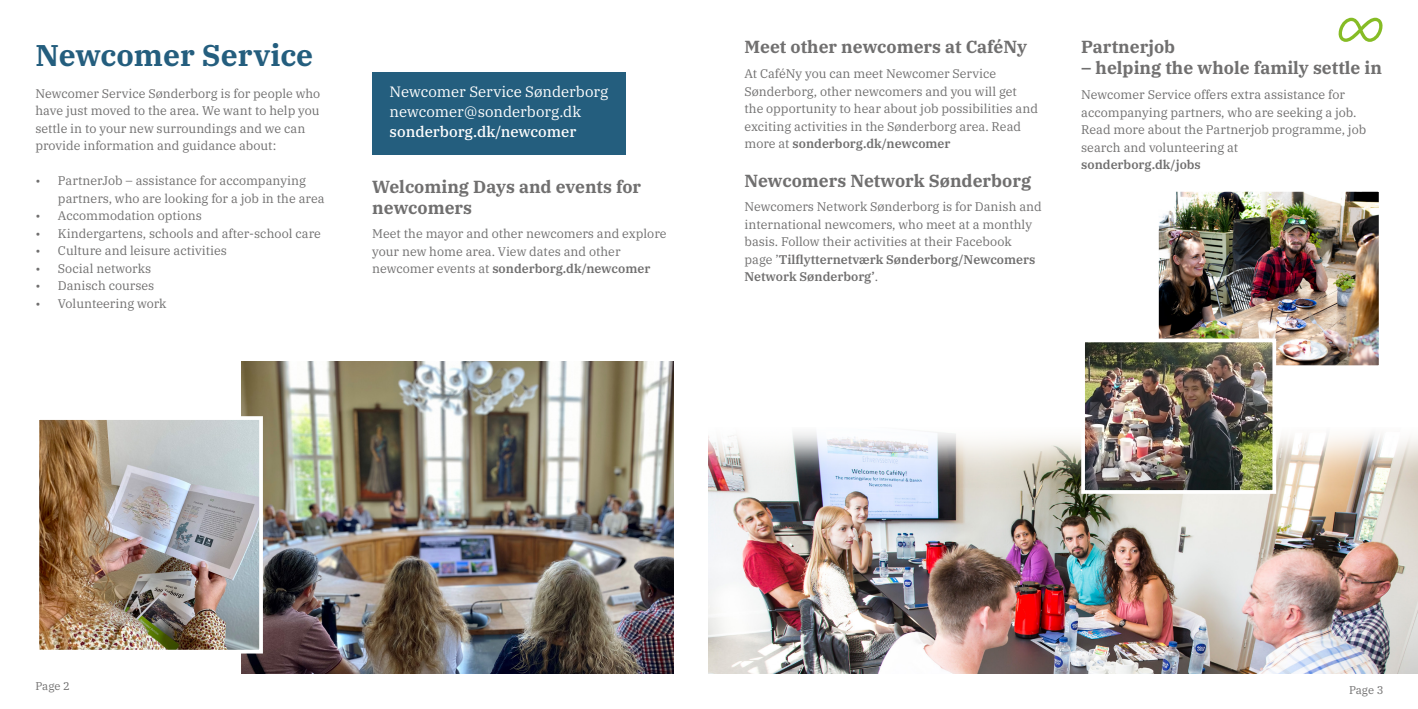
<style>
.page{position:relative;width:1418px;height:709px;background:#fff}
.page>*{position:absolute;margin:0;border:0;box-sizing:border-box;transform-origin:0 0}
.t1{font:700 30px "IBM Plex Serif";color:#245e7e}
.t2{font:700 17.5px/21px "IBM Plex Serif";color:#706f6f}
.t3{font:15px/20px "IBM Plex Serif";color:#fff}
.t4{font:500 15px "IBM Plex Serif";color:#fff}
.t5{font:12.5px/17.5px "IBM Plex Serif";color:#706f6f}
.t6{font:600 12.5px "IBM Plex Serif";color:#706f6f}
.t7{font:11.25px "IBM Plex Serif";letter-spacing:-.005em;color:#706f6f}
.s1{font-weight:600}
.s2{font-weight:500}
</style>
<div class="page">
<svg style="left:1338px;top:18px;width:44px;height:24px"></svg>
<div style="left:372px;top:72px;width:253px;height:82px;background:#245e7e"></div>
<img style="left:709px;top:432px;width:708px;height:241px">
<img style="left:1160px;top:193px;width:217px;height:171px">
<div style="left:1155px;top:188px;width:227px;height:181px;border:4px solid #fff"></div>
<img style="left:1086px;top:343px;width:185px;height:146px">
<div style="left:1081px;top:338px;width:195px;height:156px;border:4px solid #fff"></div>
<img style="left:241px;top:361px;width:432px;height:312px">
<img style="left:40px;top:421px;width:218px;height:227px">
<div style="left:35px;top:416px;width:228px;height:237px;border:4px solid #fff"></div>
<h1 class="t1" style="left:35px;top:32px;width:279px">Newcomer Service</h1>
<p class="t5" style="left:35px;top:84px;width:286px">Newcomer Service Sønderborg is for people who have just moved to the area. We want to help you settle in to your new surroundings and we can provide information and guidance about:</p>
<p class="t5" style="left:58px;top:171px;width:268px;text-indent:-22px">• PartnerJob – assistance for accompanying partners, who are looking for a job in the area</p>
<p class="t5" style="left:35px;top:206px;width:168px">• Accommodation options</p>
<p class="t5" style="left:35px;top:224px;width:287px">• Kindergartens, schools and after-school care</p>
<p class="t5" style="left:35px;top:241px;width:193px">• Culture and leisure activities</p>
<p class="t5" style="left:35px;top:259px;width:117px">• Social networks</p>
<p class="t5" style="left:35px;top:276px;width:120px">• Danisch courses</p>
<p class="t5" style="left:35px;top:294px;width:133px">• Volunteering work</p>
<p class="t3" style="left:389px;top:80px;width:220px">Newcomer Service Sønderborg newcomer@sonderborg.dk</p>
<p class="t4" style="left:389px;top:120px;width:188px">sonderborg.dk/newcomer</p>
<h2 class="t2" style="left:372px;top:175px;width:270px">Welcoming Days and events for newcomers</h2>
<p class="t5" style="left:372px;top:224px;width:296px">Meet the mayor and other newcomers and explore your new home area. View dates and other newcomer events at <span class="s1">sonderborg.dk/newcomer</span></p>
<h2 class="t2" style="left:744px;top:35px;width:284px">Meet other newcomers at CaféNy</h2>
<p class="t5" style="left:744px;top:64px;width:295px">At CaféNy you can meet Newcomer Service Sønderborg, other newcomers and you will get the opportunity to hear about job possibilities and exciting activities in the Sønderborg area. Read more at <span class="s1">sonderborg.dk/newcomer</span></p>
<h2 class="t2" style="left:744px;top:169px;width:288px">Newcomers Network Sønderborg</h2>
<p class="t5" style="left:744px;top:197px;width:299px">Newcomers Network Sønderborg is for Danish and international newcomers, who meet at a monthly basis. Follow their activities at their Facebook page ’<span class="s1">Tilflytternetværk Sønderborg/Newcomers Network Sønderborg</span><span class="s2">’</span>.</p>
<h2 class="t2" style="left:1081px;top:35px;width:95px">Partnerjob</h2>
<h2 class="t2" style="left:1081px;top:56px;width:302px">– helping the whole family settle in</h2>
<p class="t5" style="left:1081px;top:85px;width:286px">Newcomer Service offers extra assistance for accompanying partners, who are seeking a job.<br>Read more about the Partnerjob programme, job search and volunteering at</p>
<p class="t6" style="left:1081px;top:155px;width:121px">sonderborg.dk/jobs</p>
<p class="t7" style="left:35px;top:677px;width:36px">Page 2</p>
<p class="t7" style="left:1348px;top:681px;width:36px">Page 3</p>
</div>
